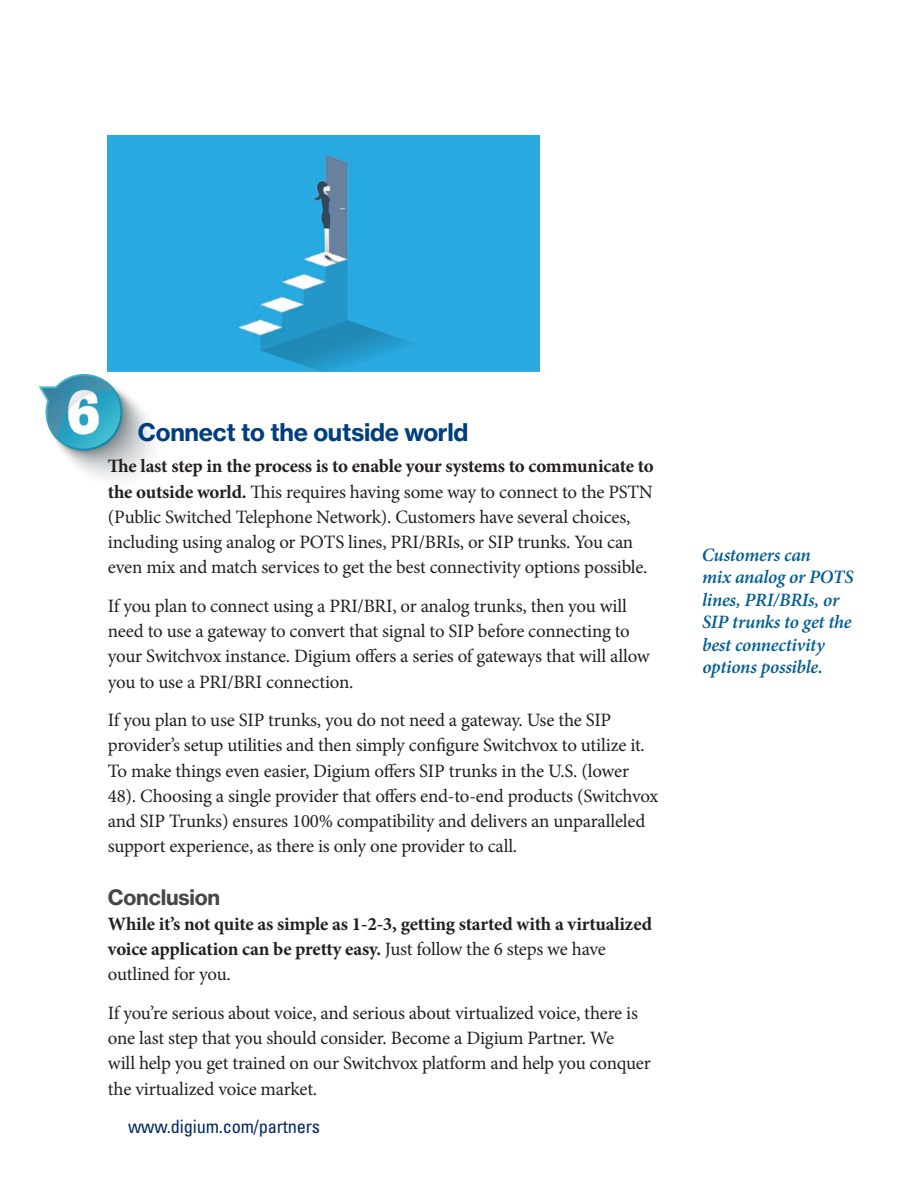
<style>
.page{position:relative;width:918px;height:1188px;background:#fff}
.page>*{position:absolute;margin:0;border:0;box-sizing:border-box;transform-origin:0 0}
.t1{font:24px "N Haas Grotesk TX Std 75 Bd";letter-spacing:-.01em;color:#013e80}
.t2{font:21px "N Haas Grotesk TX Std 75 Bd";letter-spacing:-.01em;color:#454647}
.t3{font:18.9px/25.2px "Minion Pro";letter-spacing:-.01em;color:#231f20}
.t4{font:700 18.9px/25.2px "Minion Pro";letter-spacing:-.01em;color:#231f20}
.t5{font:italic 600 18.9px/22.5px "Minion Pro";letter-spacing:-.015em;color:#005d95}
.t6{font:condensed 18.45px "Univers";letter-spacing:-.01em;color:#00285f}
.s1{font-weight:700}
.s2{font-weight:400}
</style>
<div class="page">
<img style="left:38px;top:351px;width:115px;height:128px">
<img style="left:108px;top:135px;width:432px;height:237px">
<p class="t1" style="left:138px;top:417px;width:332px">Connect to the outside world</p>
<p class="t3" style="left:108px;top:454px;width:547px"><span class="s1">The last step in the process is to enable your systems to communicate to the outside world.</span> This requires having some way to connect to the PSTN (Public Switched Telephone Network). Customers have several choices, including using analog or POTS lines, PRI/BRIs, or SIP trunks. You can even mix and match services to get the best connectivity options possible.</p>
<p class="t3" style="left:108px;top:593px;width:543px">If you plan to connect using a PRI/BRI, or analog trunks, then you will need to use a gateway to convert that signal to SIP before connecting to your Switchvox instance. Digium offers a series of gateways that will allow you to use a PRI/BRI connection.</p>
<p class="t3" style="left:108px;top:708px;width:552px">If you plan to use SIP trunks, you do not need a gateway. Use the SIP provider’s setup utilities and then simply configure Switchvox to utilize it.<br>To make things even easier, Digium offers SIP trunks in the U.S. (lower 48). Choosing a single provider that offers end-to-end products (Switchvox and SIP Trunks) ensures 100% compatibility and delivers an unparalleled support experience, as there is only one provider to call.</p>
<p class="t2" style="left:108px;top:884px;width:114px">Conclusion</p>
<p class="t4" style="left:108px;top:911px;width:546px">While it’s not quite as simple as 1-2-3, getting started with a virtualized voice application can be pretty easy. <span class="s2">Just follow the 6 steps we have outlined for you.</span></p>
<p class="t3" style="left:108px;top:1001px;width:544px">If you’re serious about voice, and serious about virtualized voice, there is one last step that you should consider. Become a Digium Partner. We<br>will help you get trained on our Switchvox platform and help you conquer the virtualized voice market.</p>
<p class="t6" style="left:128px;top:1115px;width:194px">www.digium.com/partners</p>
<p class="t5" style="left:702px;top:543px;width:153px">Customers can<br>mix analog or POTS lines, PRI/BRIs, or<br>SIP trunks to get the best connectivity options possible.</p>
</div>
